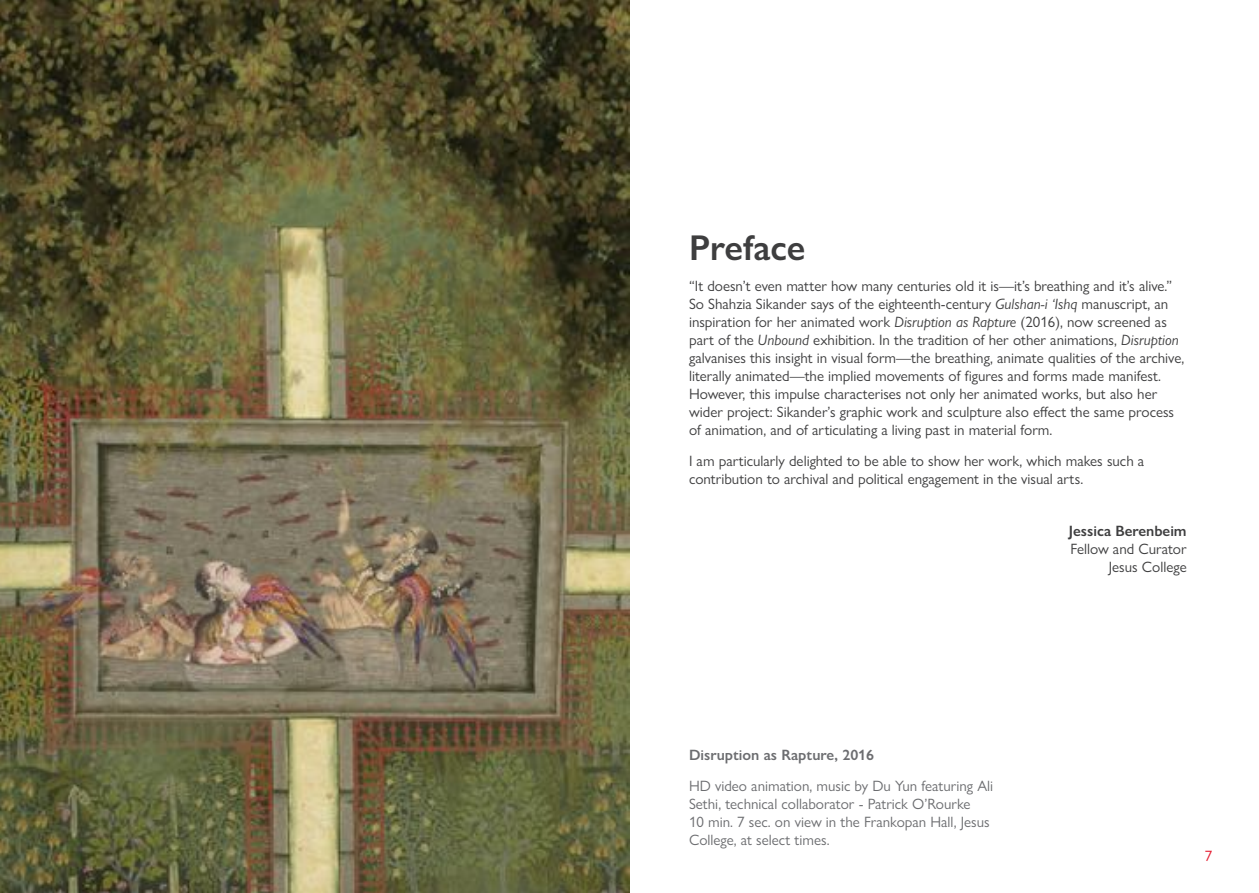
<style>
.page{position:relative;width:1259px;height:893px;background:#fff}
.page>*{position:absolute;margin:0;border:0;box-sizing:border-box;transform-origin:0 0}
.t1{font:600 36px "Gill Sans Nova";color:#3e3e3f}
.t2{font:15px/18px "Gill Sans Nova";color:#3e3e3f}
.t3{font:15px/18px "Gill Sans Nova";color:#6c6d70}
.t4{font:600 15px "Gill Sans Nova";color:#6c6d70}
.t5{font:600 15px "Gill Sans Nova";color:#3e3e3f}
.t6{font:15px "Gill Sans Nova";color:#e51d31}
.s1{font-style:italic}
</style>
<div class="page">
<img style="left:0;top:0;width:629px;height:893px">
<h1 class="t1" style="left:689px;top:226px;width:118px">Preface</h1>
<p class="t2" style="left:689px;top:277px;width:497px">“It doesn’t even matter how many centuries old it is—it’s breathing and it’s alive.” So Shahzia Sikander says of the eighteenth-century <span class="s1">Gulshan-i ‘Ishq</span> manuscript, an inspiration for her animated work <span class="s1">Disruption as Rapture</span> (2016), now screened as part of the <span class="s1">Unbound</span> exhibition. In the tradition of her other animations, <span class="s1">Disruption </span>galvanises this insight in visual form—the breathing, animate qualities of the archive, literally animated—the implied movements of figures and forms made manifest.<br>However, this impulse characterises not only her animated works, but also her wider project: Sikander’s graphic work and sculpture also effect the same process of animation, and of articulating a living past in material form.</p>
<p class="t2" style="left:689px;top:452px;width:457px">I am particularly delighted to be able to show her work, which makes such a contribution to archival and political engagement in the visual arts.</p>
<p class="t5" style="left:1069px;top:522px;width:119px">Jessica Berenbeim</p>
<p class="t2" style="left:1070px;top:540px;width:118px;text-align:right">Fellow and Curator<br>Jesus College</p>
<p class="t4" style="left:689px;top:746px;width:187px">Disruption as Rapture, 2016</p>
<p class="t3" style="left:689px;top:777px;width:306px">HD video animation, music by Du Yun featuring Ali Sethi, technical collaborator - Patrick O’Rourke<br>10 min. 7 sec. on view in the Frankopan Hall, Jesus College, at select times.</p>
<p class="t6" style="left:1204px;top:847px;width:9px">7</p>
</div>
